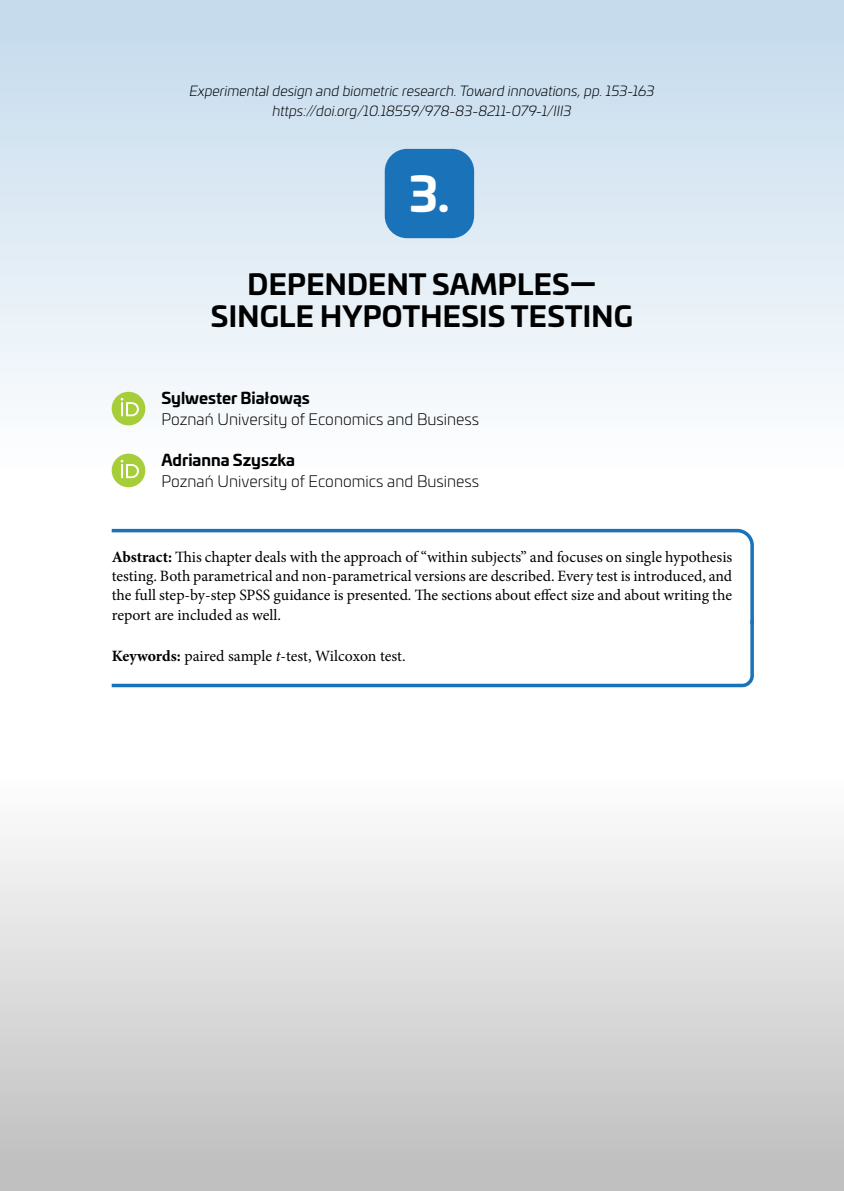
<style>
.page{position:relative;width:844px;height:1191px;background:#fff}
.page>*{position:absolute;margin:0;border:0;box-sizing:border-box;transform-origin:0 0}
.t1{font:700 47.25px "Univia Pro";color:#fff}
.t2{font:700 28px/31.5px "Univia Pro";letter-spacing:.01em;color:#000;text-align:center}
.t3{font:15.75px/19.2px "Minion Pro";letter-spacing:-.005em;color:#000;text-align:justify}
.t4{font:300 15.75px "Univia Pro";color:#000}
.t5{font:700 15.75px "Univia Pro";color:#000}
.t6{font:italic 300 14px/19.2px "Univia Pro";color:#000;text-align:center}
.s1{font-weight:700}
.s2{font-style:italic}
</style>
<div class="page">
<div style="left:0;top:769px;width:843px;height:422px;background:linear-gradient(to bottom,#fff,#bcbcbc)"></div>
<div style="left:0;top:0;width:843px;height:473px;background:linear-gradient(to bottom,#c2d9ec,#fefefe)"></div>
<svg style="left:111px;top:528px;width:643px;height:88px"></svg>
<svg style="left:111px;top:616px;width:643px;height:72px"></svg>
<div style="left:384px;top:149px;width:90px;height:89px;background:#1a72b9;border-radius:22px"></div>
<div style="left:112px;top:453px;width:33px;height:34px;background:#a6ce39;border-radius:50%"></div>
<svg style="left:121px;top:460px;width:18px;height:18px"></svg>
<div style="left:112px;top:392px;width:33px;height:33px;background:#a6ce39;border-radius:50%"></div>
<svg style="left:121px;top:398px;width:18px;height:18px"></svg>
<p class="t6" style="left:189px;top:81px;width:466px">Experimental design and biometric research. Toward innovations, pp. 153-163 https://doi.org/10.18559/978-83-8211-079-1/III3</p>
<h1 class="t1" style="left:409px;top:157px;width:42px">3.</h1>
<h2 class="t2" style="left:211px;top:267px;width:423px">DEPENDENT SAMPLES—<br>SINGLE HYPOTHESIS TESTING</h2>
<p class="t5" style="left:161px;top:385px;width:150px">Sylwester Białowąs</p>
<p class="t4" style="left:161px;top:408px;width:319px">Poznań University of Economics and Business</p>
<p class="t5" style="left:161px;top:447px;width:135px">Adrianna Szyszka</p>
<p class="t4" style="left:161px;top:470px;width:319px">Poznań University of Economics and Business</p>
<p class="t3" style="left:112px;top:547px;width:622px"><span class="s1">Abstract:</span> This chapter deals with the approach of “within subjects” and focuses on single hypothesis testing. Both parametrical and non-parametrical versions are described. Every test is introduced, and the full step-by-step SPSS guidance is presented. The sections about effect size and about writing the report are included as well.</p>
<p class="t3" style="left:112px;top:647px;width:295px"><span class="s1">Keywords:</span> paired sample <span class="s2">t</span>-test, Wilcoxon test.</p>
</div>
